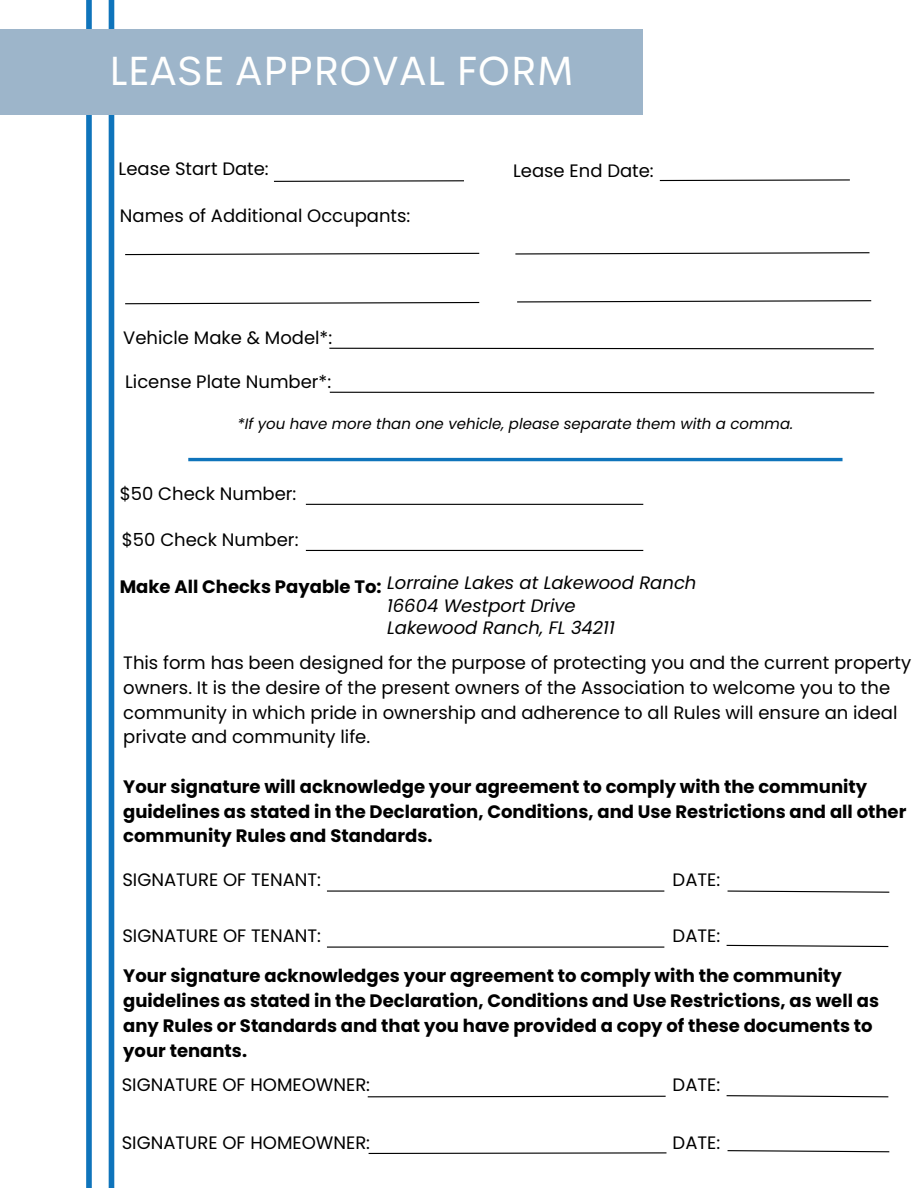
<style>
.page{position:relative;width:918px;height:1188px;background:#fff}
.page>*{position:absolute;margin:0;border:0;box-sizing:border-box;transform-origin:0 0}
.t1{font:41.1px "Cerebri Sans";color:#fffffe}
.t2{font:18px/24.8px "Poppins";color:#000}
.t3{font:700 18px/24.8px "Poppins";color:#000}
.t4{font:italic 18px/22.5px "Poppins";color:#000}
.t5{font:italic 15px "Poppins";color:#000}
</style>
<div class="page">
<div style="left:109px;top:0;width:5px;height:1188px;background:#0f74bb"></div>
<div style="left:86px;top:0;width:6px;height:1188px;background:#0f74bb"></div>
<div style="left:0;top:29px;width:643px;height:86px;background:#9db5ca"></div>
<hr style="left:327px;top:890px;width:337px;height:2px;background:#000">
<hr style="left:327px;top:947px;width:337px;height:1px;background:#000">
<svg style="left:367px;top:1095px;width:299px;height:3px"></svg>
<svg style="left:368px;top:1152px;width:299px;height:2px"></svg>
<svg style="left:727px;top:890px;width:163px;height:3px"></svg>
<svg style="left:726px;top:944px;width:163px;height:4px"></svg>
<svg style="left:726px;top:1095px;width:163px;height:3px"></svg>
<svg style="left:727px;top:1150px;width:163px;height:3px"></svg>
<hr style="left:306px;top:550px;width:337px;height:1px;background:#000">
<hr style="left:306px;top:504px;width:337px;height:1px;background:#000">
<svg style="left:125px;top:252px;width:355px;height:4px"></svg>
<svg style="left:125px;top:301px;width:355px;height:4px"></svg>
<svg style="left:515px;top:252px;width:355px;height:3px"></svg>
<svg style="left:517px;top:300px;width:355px;height:3px"></svg>
<svg style="left:329px;top:347px;width:545px;height:3px"></svg>
<svg style="left:329px;top:391px;width:546px;height:3px"></svg>
<hr style="left:188px;top:458px;width:655px;height:3px;background:#0f74bb">
<svg style="left:274px;top:180px;width:190px;height:2px"></svg>
<svg style="left:659px;top:179px;width:191px;height:3px"></svg>
<h2 class="t1" style="left:109px;top:43px;width:467px">LEASE APPROVAL FORM</h2>
<h2 class="t2" style="left:119px;top:157px;width:152px">Lease Start Date:</h2>
<h2 class="t2" style="left:513px;top:158px;width:142px">Lease End Date:</h2>
<h2 class="t2" style="left:120px;top:204px;width:292px">Names of Additional Occupants:</h2>
<h3 class="t2" style="left:123px;top:326px;width:210px">Vehicle Make &amp; Model*:</h3>
<h2 class="t2" style="left:125px;top:370px;width:208px">License Plate Number*:</h2>
<h2 class="t5" style="left:237px;top:413px;width:557px">*If you have more than one vehicle, please separate them with a comma.</h2>
<h2 class="t2" style="left:120px;top:481px;width:178px">$50 Check Number:</h2>
<h2 class="t2" style="left:122px;top:527px;width:178px">$50 Check Number:</h2>
<h3 class="t4" style="left:387px;top:572px;width:311px">Lorraine Lakes at Lakewood Ranch<br>16604 Westport Drive<br>Lakewood Ranch, FL 34211</h3>
<h1 class="t3" style="left:120px;top:574px;width:263px">Make All Checks Payable To:</h1>
<h4 class="t2" style="left:123px;top:651px;width:790px">This form has been designed for the purpose of protecting you and the current property owners. It is the desire of the present owners of the Association to welcome you to the community in which pride in ownership and adherence to all Rules will ensure an ideal private and community life.</h4>
<h4 class="t3" style="left:123px;top:774px;width:785px">Your signature will acknowledge your agreement to comply with the community guidelines as stated in the Declaration, Conditions, and Use Restrictions and all other community Rules and Standards.</h4>
<h4 class="t2" style="left:122px;top:867px;width:200px">SIGNATURE OF TENANT:</h4>
<h4 class="t2" style="left:673px;top:867px;width:49px">DATE:</h4>
<h4 class="t2" style="left:122px;top:923px;width:200px">SIGNATURE OF TENANT:</h4>
<p class="t2" style="left:673px;top:923px;width:49px">DATE:</p>
<h4 class="t3" style="left:123px;top:964px;width:757px">Your signature acknowledges your agreement to comply with the community guidelines as stated in the Declaration, Conditions and Use Restrictions, as well as any Rules or Standards and that you have provided a copy of these documents to your tenants.</h4>
<h4 class="t2" style="left:122px;top:1073px;width:250px">SIGNATURE OF HOMEOWNER:</h4>
<h3 class="t2" style="left:673px;top:1073px;width:49px">DATE:</h3>
<h4 class="t2" style="left:122px;top:1130px;width:250px">SIGNATURE OF HOMEOWNER:</h4>
<h4 class="t2" style="left:673px;top:1130px;width:49px">DATE:</h4>
</div>
